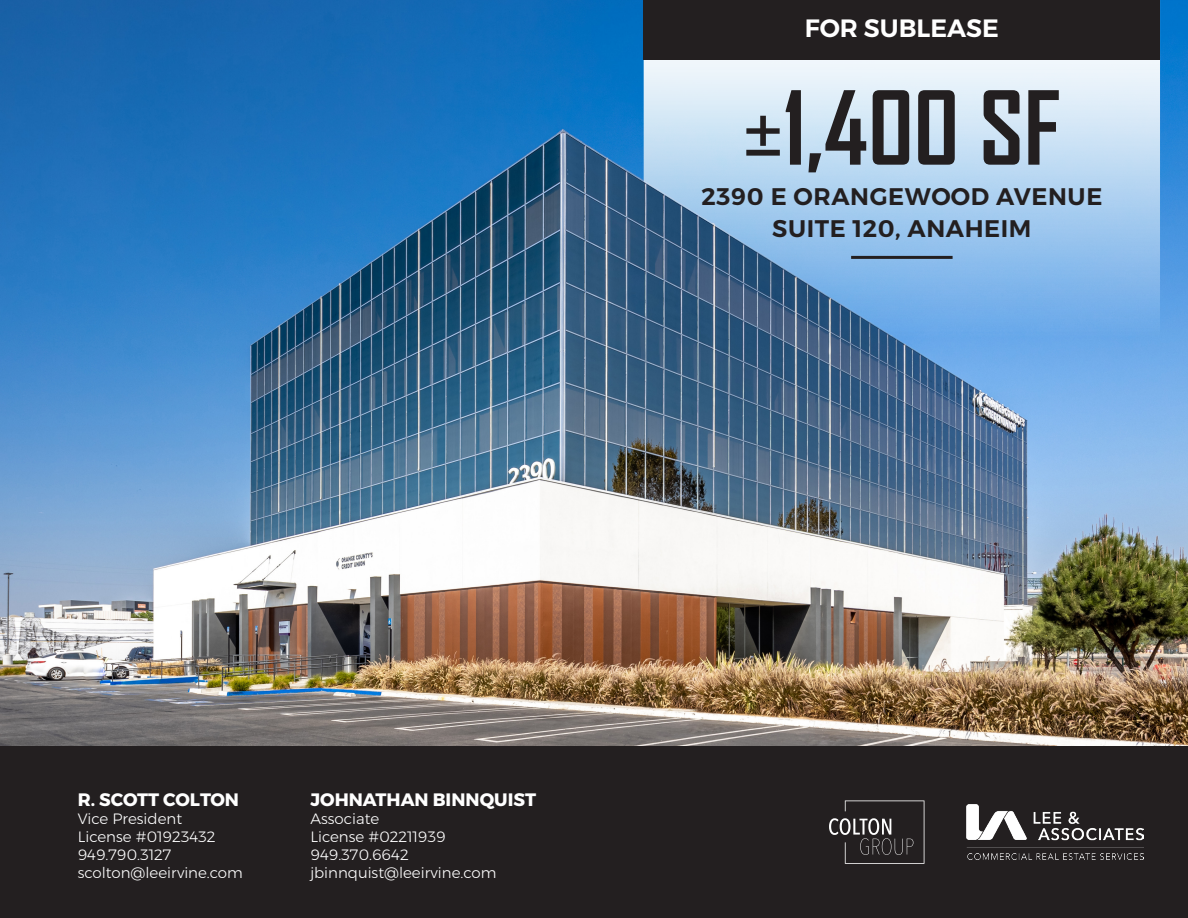
<style>
.page{position:relative;width:1188px;height:918px;background:#fff}
.page>*{position:absolute;margin:0;border:0;box-sizing:border-box;transform-origin:0 0}
.t1{font:700 97.5px "Agency FB";color:#231f20}
.t2{font:600 25.05px "Montserrat";color:#fff}
.t3{font:600 24px "Montserrat";letter-spacing:.025em;color:#231f20}
.t4{font:700 18px "Montserrat";color:#fff}
.t5{font:300 15px "Montserrat";color:#fff}
</style>
<div class="page">
<img style="left:0;top:0;width:1188px;height:746px">
<svg style="left:644px;top:60px;width:516px;height:442px;background:#88abcc"></svg>
<div style="left:0;top:746px;width:1188px;height:172px;background:#231f20"></div>
<div style="left:644px;top:0;width:516px;height:60px;background:#231f20"></div>
<hr style="left:851px;top:256px;width:102px;height:3px;background:#231f20">
<img style="left:966px;top:805px;width:177px;height:54px">
<svg style="left:829px;top:800px;width:95px;height:64px"></svg>
<p class="t2" style="left:805px;top:8px;width:196px">FOR SUBLEASE</p>
<p class="t1" style="left:743px;top:67px;width:319px">±1,400 SF</p>
<p class="t3" style="left:701px;top:177px;width:403px">2390 E ORANGEWOOD AVENUE</p>
<p class="t3" style="left:772px;top:210px;width:261px">SUITE 120, ANAHEIM</p>
<p class="t4" style="left:78px;top:786px;width:163px">R. SCOTT COLTON</p>
<p class="t5" style="left:78px;top:808px;width:106px">Vice President</p>
<p class="t5" style="left:78px;top:826px;width:139px">License #01923432</p>
<p class="t5" style="left:78px;top:844px;width:95px">949.790.3127</p>
<p class="t5" style="left:78px;top:862px;width:167px">scolton@leeirvine.com</p>
<p class="t4" style="left:310px;top:786px;width:227px">JOHNATHAN BINNQUIST</p>
<p class="t5" style="left:310px;top:808px;width:70px">Associate</p>
<p class="t5" style="left:310px;top:826px;width:137px">License #02211939</p>
<p class="t5" style="left:310px;top:844px;width:100px">949.370.6642</p>
<p class="t5" style="left:310px;top:862px;width:187px">jbinnquist@leeirvine.com</p>
</div>
